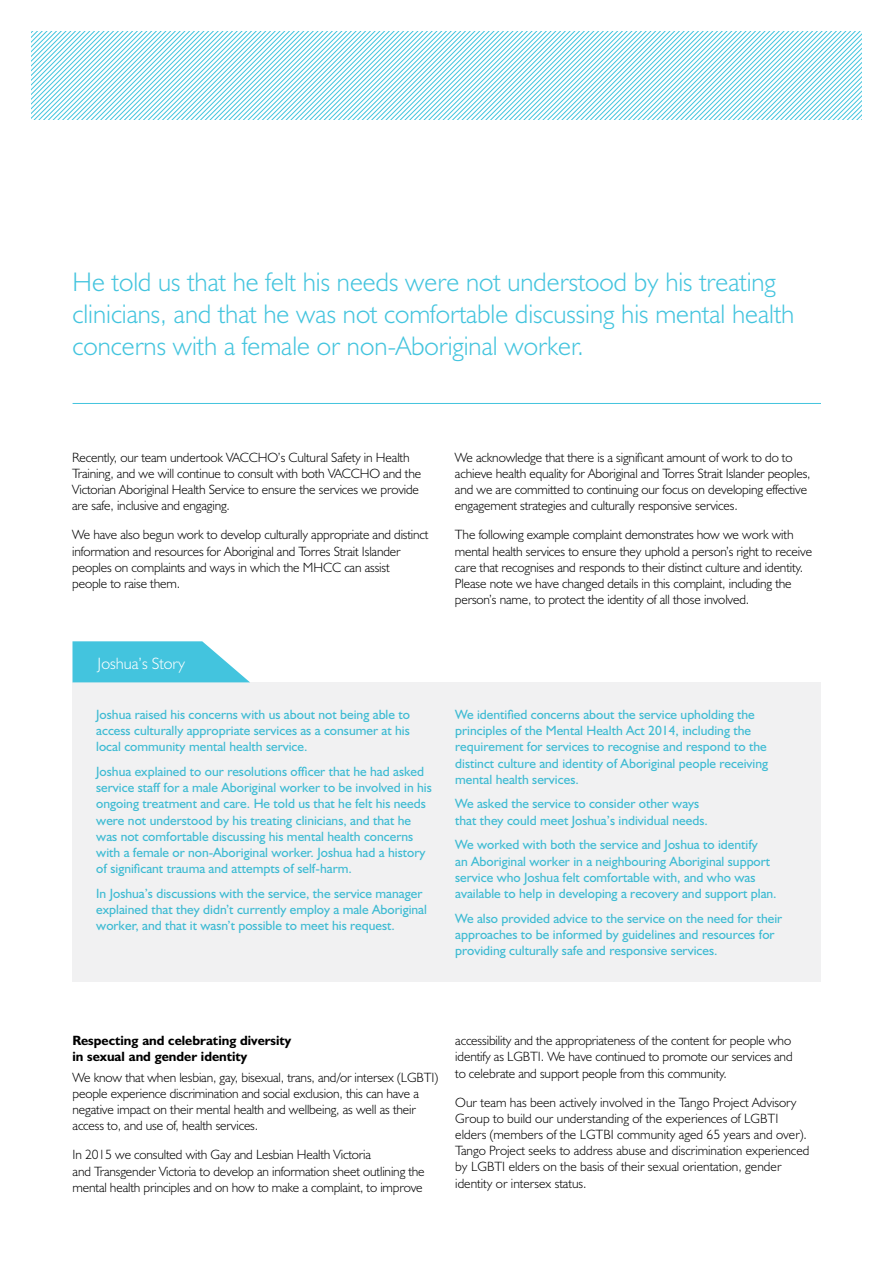
<style>
.page{position:relative;width:893px;height:1263px;background:#fff}
.page>*{position:absolute;margin:0;border:0;box-sizing:border-box;transform-origin:0 0}
.t1{font:300 27px/32.4px "Humanist 521 BT";color:#43c4de}
.t2{font:300 16.5px "Humanist 521 BT";color:#fff}
.t3{font:300 13.5px/16.2px "Humanist 521 BT";letter-spacing:-.01em;color:#000}
.t4{font:13.5px/16.2px "Humanist 521 BT";color:#3ebbd3}
.t5{font:700 13.5px/16.2px "Humanist 521 BT";color:#000}
</style>
<div class="page">
<svg style="left:32px;top:32px;width:688px;height:87px"></svg>
<svg style="left:720px;top:32px;width:141px;height:87px"></svg>
<hr style="left:73px;top:403px;width:748px;height:1px;background:#43c4de">
<div style="left:72px;top:682px;width:749px;height:300px;background:#f1f1f2"></div>
<svg style="left:72px;top:641px;width:178px;height:41px;background:#5ecce2"></svg>
<h1 class="t1" style="left:73px;top:265px;width:723px">He told us that he felt his needs were not understood by his treating clinicians, and that he was not comfortable discussing his mental health concerns with a female or non-Aboriginal worker.</h1>
<p class="t3" style="left:72px;top:449px;width:350px">Recently, our team undertook VACCHO’s Cultural Safety in Health Training, and we will continue to consult with both VACCHO and the Victorian Aboriginal Health Service to ensure the services we provide are safe, inclusive and engaging.</p>
<p class="t3" style="left:72px;top:526px;width:358px">We have also begun work to develop culturally appropriate and distinct information and resources for Aboriginal and Torres Strait Islander peoples on complaints and ways in which the MHCC can assist<br>people to raise them.</p>
<p class="t2" style="left:98px;top:653px;width:89px">Joshua’s Story</p>
<p class="t4" style="left:96px;top:706px;width:315px;text-align:justify">Joshua raised his concerns with us about not being able to access culturally appropriate services as a consumer at his local community mental health service.</p>
<p class="t4" style="left:96px;top:763px;width:337px">Joshua explained to our resolutions officer that he had asked service staff for a male Aboriginal worker to be involved in his ongoing treatment and care. He told us that he felt his needs were not understood by his treating clinicians, and that he was not comfortable discussing his mental health concerns with a female or non-Aboriginal worker. Joshua had a history of significant trauma and attempts of self-harm.</p>
<p class="t4" style="left:96px;top:885px;width:332px">In Joshua’s discussions with the service, the service manager explained that they didn’t currently employ a male Aboriginal worker, and that it wasn’t possible to meet his request.</p>
<p class="t3" style="left:455px;top:449px;width:357px">We acknowledge that there is a significant amount of work to do to achieve health equality for Aboriginal and Torres Strait Islander peoples, and we are committed to continuing our focus on developing effective engagement strategies and culturally responsive services.</p>
<p class="t3" style="left:455px;top:526px;width:359px">The following example complaint demonstrates how we work with mental health services to ensure they uphold a person’s right to receive care that recognises and responds to their distinct culture and identity.<br>Please note we have changed details in this complaint, including the person’s name, to protect the identity of all those involved.</p>
<p class="t4" style="left:455px;top:706px;width:314px">We identified concerns about the service upholding the principles of the Mental Health Act 2014, including the requirement for services to recognise and respond to the distinct culture and identity of Aboriginal people receiving mental health services.</p>
<p class="t4" style="left:455px;top:795px;width:254px">We asked the service to consider other ways that they could meet Joshua’s individual needs.</p>
<p class="t4" style="left:455px;top:836px;width:323px">We worked with both the service and Joshua to identify<br>an Aboriginal worker in a neighbouring Aboriginal support service who Joshua felt comfortable with, and who was available to help in developing a recovery and support plan.</p>
<p class="t4" style="left:455px;top:910px;width:329px">We also provided advice to the service on the need for their approaches to be informed by guidelines and resources for providing culturally safe and responsive services.</p>
<p class="t5" style="left:73px;top:1032px;width:220px">Respecting and celebrating diversity in sexual and gender identity</p>
<p class="t3" style="left:73px;top:1069px;width:367px">We know that when lesbian, gay, bisexual, trans, and/or intersex (LGBTI) people experience discrimination and social exclusion, this can have a negative impact on their mental health and wellbeing, as well as their access to, and use of, health services.</p>
<p class="t3" style="left:73px;top:1146px;width:354px">In 2015 we consulted with Gay and Lesbian Health Victoria<br>and Transgender Victoria to develop an information sheet outlining the mental health principles and on how to make a complaint, to improve</p>
<p class="t3" style="left:455px;top:1032px;width:339px;text-align:justify">accessibility and the appropriateness of the content for people who identify as LGBTI. We have continued to promote our services and to celebrate and support people from this community.</p>
<p class="t3" style="left:455px;top:1093px;width:356px">Our team has been actively involved in the Tango Project Advisory Group to build our understanding of the experiences of LGBTI elders (members of the LGTBI community aged 65 years and over).<br>Tango Project seeks to address abuse and discrimination experienced by LGBTI elders on the basis of their sexual orientation, gender identity or intersex status.</p>
</div>
